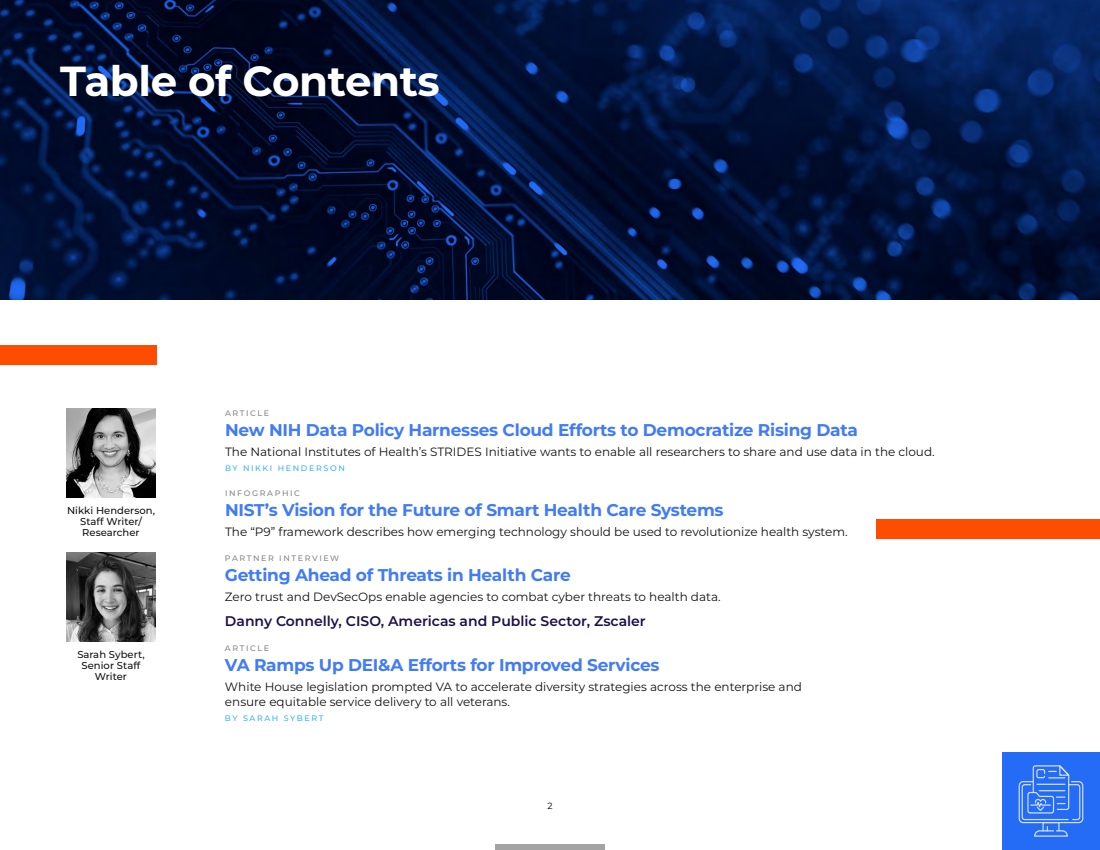
<style>
.page{position:relative;width:1100px;height:850px;background:#fff}
.page>*{position:absolute;margin:0;border:0;box-sizing:border-box;transform-origin:0 0}
.t1{font:700 42px "Montserrat";letter-spacing:-.01em;color:#fff}
.t2{font:700 17px "Montserrat";letter-spacing:-.015em;color:#417bf6}
.t3{font:600 14px "Montserrat";color:#1d1047}
.t4{font:12px/15px "Montserrat";color:#131313}
.t5{font:500 10px/11px "Montserrat";letter-spacing:.005em;color:#131313;text-align:center}
.t6{font:9px "Montserrat";color:#000}
.t7{font:500 8px "Montserrat";letter-spacing:.2em;color:#878789}
.t8{font:500 8px "Montserrat";letter-spacing:.2em;color:#3eb5f0}
</style>
<div class="page">
<img style="left:0;top:0;width:1100px;height:300px">
<div style="left:876px;top:519px;width:224px;height:20px;background:#ff4d00"></div>
<div style="left:0;top:345px;width:156px;height:20px;background:#ff4d00"></div>
<img style="left:66px;top:552px;width:90px;height:90px">
<img style="left:66px;top:408px;width:90px;height:90px">
<div style="left:1002px;top:752px;width:98px;height:98px;background:#246bf5"></div>
<div style="left:1019px;top:781px;width:64px;height:42px;border:1px solid #fff;border-radius:4px"></div>
<div style="left:1042px;top:822px;width:18px;height:9px;border:1px solid #fff"></div>
<svg style="left:1034px;top:827px;width:34px;height:10px"></svg>
<svg style="left:1021px;top:765px;width:60px;height:56px"></svg>
<div style="left:1036px;top:769px;width:9px;height:9px;border:1px solid #fff;border-radius:2px"></div>
<div style="left:495px;top:844px;width:110px;height:6px;background:#a3a3a3"></div>
<h1 class="t1" style="left:60px;top:50px;width:381px">Table of Contents</h1>
<p class="t5" style="left:67px;top:504px;width:89px">Nikki Henderson,<br>Staff Writer/<br>Researcher</p>
<p class="t5" style="left:77px;top:648px;width:69px">Sarah Sybert,<br>Senior Staff<br>Writer</p>
<p class="t7" style="left:225px;top:407px;width:46px">ARTICLE</p>
<h2 class="t2" style="left:225px;top:417px;width:635px">New NIH Data Policy Harnesses Cloud Efforts to Democratize Rising Data</h2>
<p class="t4" style="left:225px;top:444px;width:711px">The National Institutes of Health’s STRIDES Initiative wants to enable all researchers to share and use data in the cloud.</p>
<p class="t8" style="left:225px;top:462px;width:121px">BY NIKKI HENDERSON</p>
<p class="t7" style="left:225px;top:487px;width:77px">INFOGRAPHIC</p>
<h2 class="t2" style="left:225px;top:497px;width:500px">NIST’s Vision for the Future of Smart Health Care Systems</h2>
<p class="t4" style="left:225px;top:524px;width:624px">The “P9” framework describes how emerging technology should be used to revolutionize health system.</p>
<p class="t7" style="left:225px;top:552px;width:116px">PARTNER INTERVIEW</p>
<h2 class="t2" style="left:225px;top:562px;width:347px">Getting Ahead of Threats in Health Care</h2>
<p class="t4" style="left:225px;top:589px;width:497px">Zero trust and DevSecOps enable agencies to combat cyber threats to health data.</p>
<p class="t3" style="left:225px;top:611px;width:422px">Danny Connelly, CISO, Americas and Public Sector, Zscaler</p>
<p class="t7" style="left:225px;top:642px;width:46px">ARTICLE</p>
<h2 class="t2" style="left:225px;top:652px;width:436px">VA Ramps Up DEI&amp;A Efforts for Improved Services</h2>
<p class="t4" style="left:225px;top:679px;width:579px">White House legislation prompted VA to accelerate diversity strategies across the enterprise and ensure equitable service delivery to all veterans.</p>
<p class="t8" style="left:225px;top:712px;width:100px">BY SARAH SYBERT</p>
<p class="t6" style="left:547px;top:799px;width:7px">2</p>
</div>
